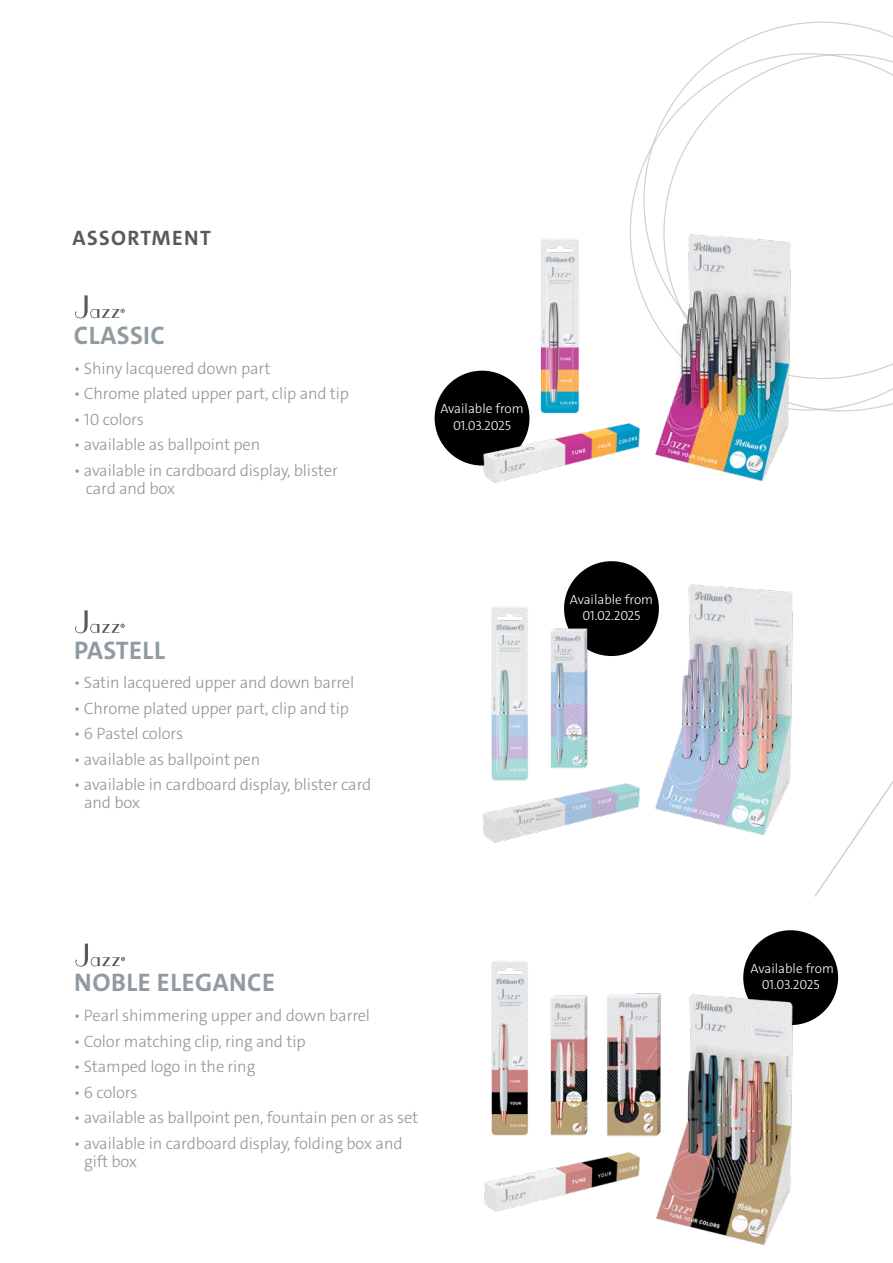
<style>
.page{position:relative;width:893px;height:1263px;background:#fff}
.page>*{position:absolute;margin:0;border:0;box-sizing:border-box;transform-origin:0 0}
.t1{font:700 25.5px "The Sans E4 s";letter-spacing:.015em;color:#8f9aa1}
.t2{font:700 21px "The Sans E4 s";letter-spacing:.07em;color:#58595b}
.t3{font:300 16.5px/18px "The Sans E4 s";letter-spacing:-.01em;color:#939598}
.t4{font:300 13.35px/16.6px "The Sans E4 s";letter-spacing:-.005em;color:#fff;text-align:center}
</style>
<div class="page">
<svg style="left:643px;top:22px;width:250px;height:294px"></svg>
<svg style="left:663px;top:54px;width:230px;height:357px"></svg>
<svg style="left:814px;top:781px;width:79px;height:116px"></svg>
<svg style="left:75px;top:295px;width:50px;height:23px"></svg>
<svg style="left:75px;top:610px;width:50px;height:23px"></svg>
<svg style="left:75px;top:944px;width:50px;height:22px"></svg>
<div style="left:564px;top:561px;width:95px;height:95px;background:#000;border-radius:50%"></div>
<div style="left:435px;top:371px;width:94px;height:94px;background:#000;border-radius:50%"></div>
<div style="left:743px;top:930px;width:95px;height:95px;background:#000;border-radius:50%"></div>
<img style="left:491px;top:607px;width:37px;height:164px">
<img style="left:652px;top:584px;width:141px;height:252px">
<img style="left:540px;top:239px;width:39px;height:172px">
<img style="left:651px;top:232px;width:142px;height:250px">
<img style="left:656px;top:992px;width:140px;height:254px">
<img style="left:484px;top:1152px;width:156px;height:60px">
<img style="left:550px;top:995px;width:38px;height:141px">
<img style="left:550px;top:623px;width:45px;height:145px">
<img style="left:607px;top:992px;width:56px;height:152px">
<img style="left:482px;top:771px;width:158px;height:72px">
<img style="left:472px;top:411px;width:168px;height:72px">
<img style="left:491px;top:961px;width:37px;height:175px">
<p class="t2" style="left:72px;top:224px;width:140px">ASSORTMENT</p>
<h1 class="t1" style="left:74px;top:319px;width:93px">CLASSIC</h1>
<p class="t3" style="left:74px;top:359px;width:198px">• Shiny lacquered down part</p>
<p class="t3" style="left:74px;top:385px;width:277px">• Chrome plated upper part, clip and tip</p>
<p class="t3" style="left:74px;top:410px;width:72px">• 10 colors</p>
<p class="t3" style="left:74px;top:436px;width:188px">• available as ballpoint pen</p>
<p class="t3" style="left:86px;top:461px;width:254px;text-indent:-12px">• available in cardboard display, blister card and box</p>
<h1 class="t1" style="left:74px;top:634px;width:92px">PASTELL</h1>
<p class="t3" style="left:74px;top:674px;width:282px">• Satin lacquered upper and down barrel</p>
<p class="t3" style="left:74px;top:699px;width:277px">• Chrome plated upper part, clip and tip</p>
<p class="t3" style="left:74px;top:724px;width:111px">• 6 Pastel colors</p>
<p class="t3" style="left:74px;top:750px;width:188px">• available as ballpoint pen</p>
<p class="t3" style="left:84px;top:775px;width:289px;text-indent:-10px">• available in cardboard display, blister card and box</p>
<p class="t4" style="left:440px;top:400px;width:85px">Available from<br>01.03.2025</p>
<p class="t4" style="left:570px;top:591px;width:85px">Available from<br>01.02.2025</p>
<h1 class="t1" style="left:74px;top:966px;width:202px">NOBLE ELEGANCE</h1>
<p class="t3" style="left:74px;top:1007px;width:298px">• Pearl shimmering upper and down barrel</p>
<p class="t3" style="left:74px;top:1032px;width:233px">• Color matching clip, ring and tip</p>
<p class="t3" style="left:74px;top:1058px;width:183px">• Stamped logo in the ring</p>
<p class="t3" style="left:74px;top:1083px;width:66px">• 6 colors</p>
<p class="t3" style="left:74px;top:1109px;width:346px">• available as ballpoint pen, fountain pen or as set</p>
<p class="t3" style="left:84px;top:1134px;width:320px;text-indent:-10px">• available in cardboard display, folding box and gift box</p>
<p class="t4" style="left:751px;top:960px;width:85px">Available from<br>01.03.2025</p>
</div>
